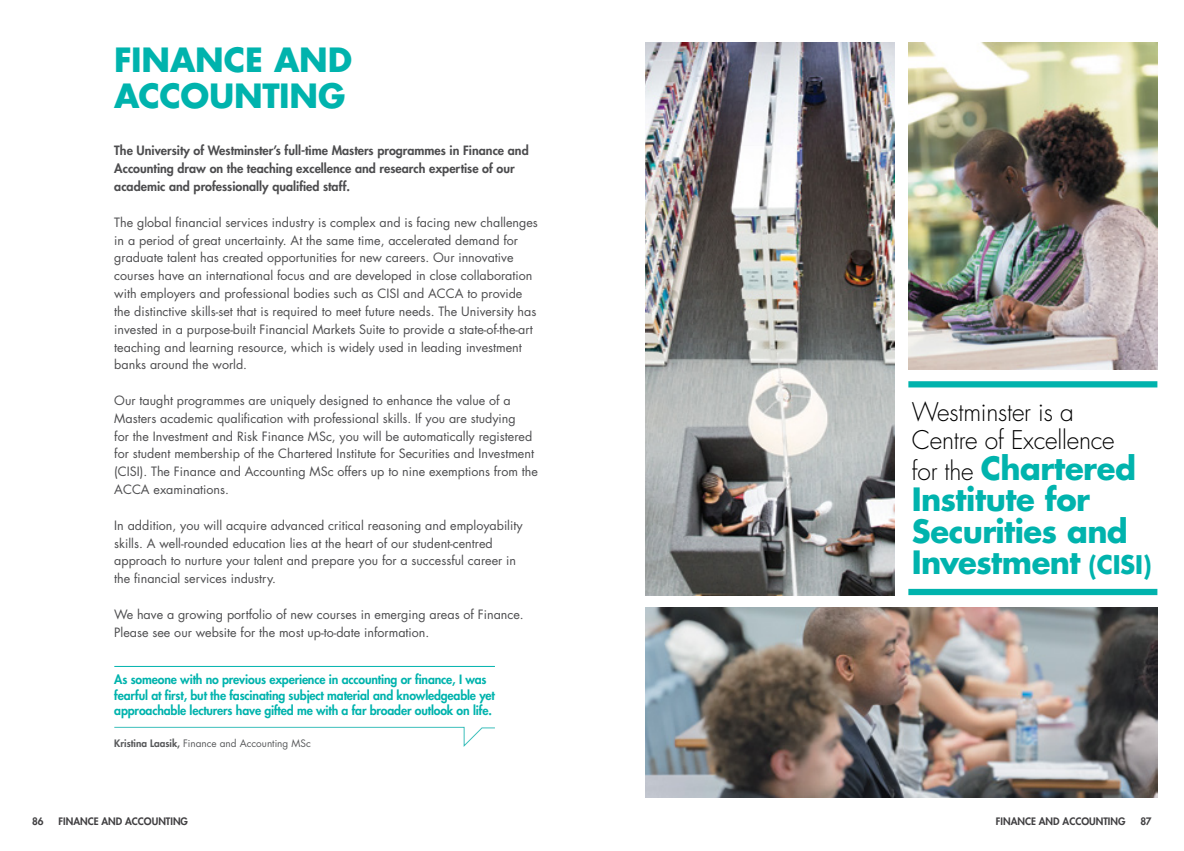
<style>
.page{position:relative;width:1184px;height:851px;background:#fff}
.page>*{position:absolute;margin:0;border:0;box-sizing:border-box;transform-origin:0 0}
.t1{font:700 32.5px/35.6px "Futura";letter-spacing:-.005em;color:#00b3ad}
.t2{font:700 31.25px/31.2px "Futura";letter-spacing:-.015em;color:#00b3ad}
.t3{font:300 25px/27.5px "Futura";letter-spacing:-.01em;color:#000}
.t4{font:12.5px/17.8px "Futura";color:#4d4d4f}
.t5{font:800 12.5px/15px "Futura";letter-spacing:-.01em;color:#00b3ad}
.t6{font:800 12.5px/17.8px "Futura";color:#4d4d4f}
.t7{font:800 10px "Futura";color:#414042}
.t8{font:10px "Futura";color:#58595b}
.s1{font-weight:800}
.s2{font-weight:300;font-size:25px;color:#000}
.s3{font-size:25px}
</style>
<div class="page">
<img style="left:645px;top:607px;width:512px;height:190px">
<div style="left:908px;top:588px;width:249px;height:7px;background:#00b3ad"></div>
<div style="left:908px;top:381px;width:249px;height:6px;background:#00b3ad"></div>
<img style="left:908px;top:43px;width:249px;height:326px">
<img style="left:645px;top:43px;width:249px;height:552px">
<hr style="left:114px;top:666px;width:381px;height:1px;background:#00b3ad">
<svg style="left:114px;top:726px;width:381px;height:21px"></svg>
<h1 class="t1" style="left:114px;top:42px;width:239px">FINANCE AND<br>ACCOUNTING</h1>
<p class="t6" style="left:114px;top:142px;width:416px">The University of Westminster’s full-time Masters programmes in Finance and<br>Accounting draw on the teaching excellence and research expertise of our academic and professionally qualified staff.</p>
<p class="t4" style="left:114px;top:213px;width:425px">The global financial services industry is complex and is facing new challenges in a period of great uncertainty. At the same time, accelerated demand for graduate talent has created opportunities for new careers. Our innovative courses have an international focus and are developed in close collaboration with employers and professional bodies such as CISI and ACCA to provide the distinctive skills-set that is required to meet future needs. The University has invested in a purpose-built Financial Markets Suite to provide a state-of-the-art teaching and learning resource, which is widely used in leading investment banks around the world.</p>
<p class="t4" style="left:114px;top:391px;width:425px">Our taught programmes are uniquely designed to enhance the value of a Masters academic qualification with professional skills. If you are studying<br>for the Investment and Risk Finance MSc, you will be automatically registered for student membership of the Chartered Institute for Securities and Investment (CISI). The Finance and Accounting MSc offers up to nine exemptions from the ACCA examinations.</p>
<p class="t4" style="left:114px;top:516px;width:410px">In addition, you will acquire advanced critical reasoning and employability skills. A well-rounded education lies at the heart of our student-centred approach to nurture your talent and prepare you for a successful career in the financial services industry.</p>
<p class="t4" style="left:114px;top:605px;width:411px">We have a growing portfolio of new courses in emerging areas of Finance.<br>Please see our website for the most up-to-date information.</p>
<p class="t5" style="left:114px;top:672px;width:382px">As someone with no previous experience in accounting or finance, I was fearful at first, but the fascinating subject material and knowledgeable yet approachable lecturers have gifted me with a far broader outlook on life.</p>
<p class="t8" style="left:114px;top:736px;width:198px"><span class="s1">Kristina Laasik,</span> Finance and Accounting MSc</p>
<h3 class="t3" style="left:912px;top:399px;width:204px">Westminster is a<br>Centre of Excellence</h3>
<h2 class="t2" style="left:912px;top:452px;width:241px"><span class="s2">for the</span> Chartered<br>Institute for<br>Securities and<br>Investment <span class="s3">(CISI)</span></h2>
<p class="t7" style="left:32px;top:815px;width:13px">86</p>
<p class="t7" style="left:1140px;top:815px;width:13px">87</p>
<p class="t7" style="left:59px;top:815px;width:131px">FINANCE AND ACCOUNTING</p>
<p class="t7" style="left:996px;top:815px;width:131px">FINANCE AND ACCOUNTING</p>
</div>
